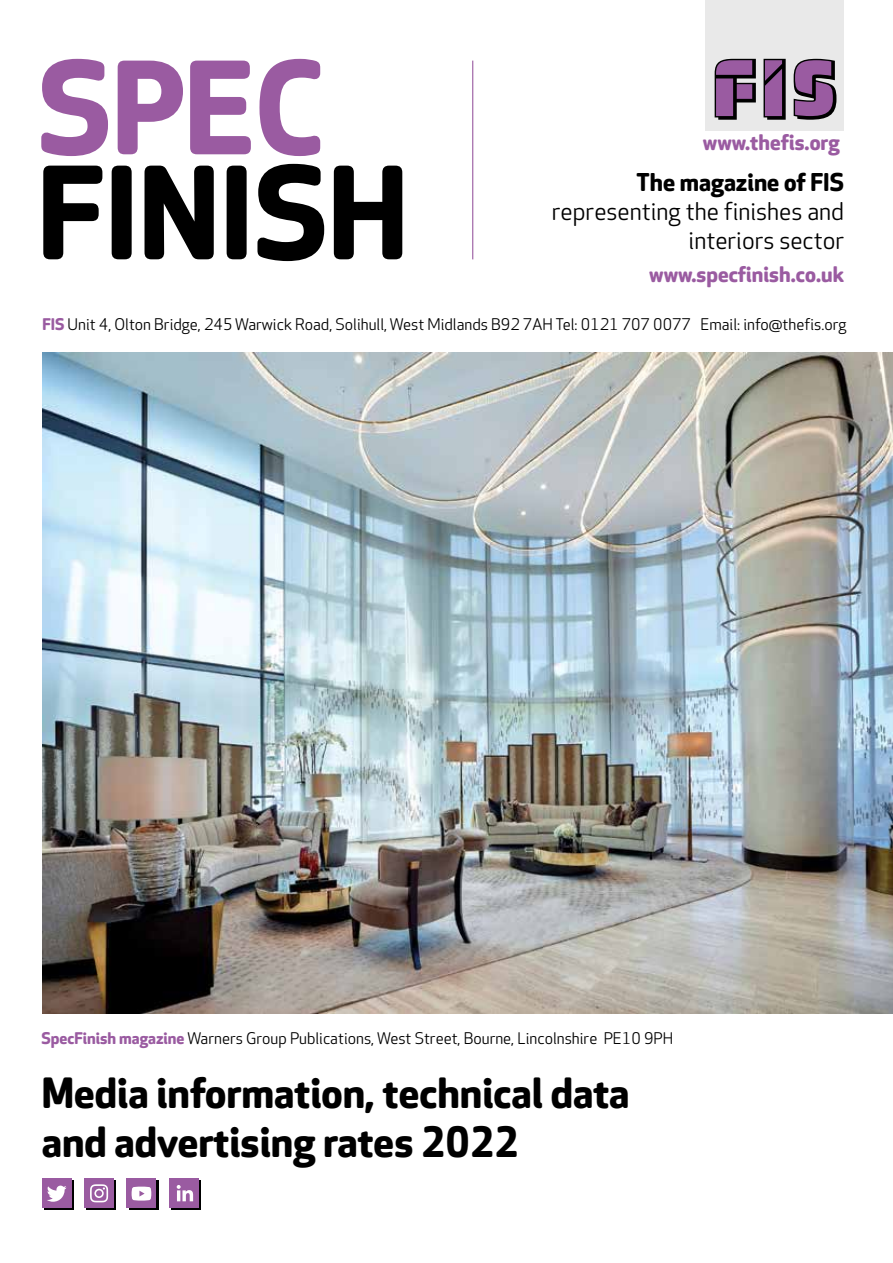
<style>
.page{position:relative;width:893px;height:1263px;background:#fff}
.page>*{position:absolute;margin:0;border:0;box-sizing:border-box;transform-origin:0 0}
.t1{font:700 40.8px/48.9px "Apex Rounded";color:#000}
.t2{font:24px/28.8px "Apex Rounded";color:#000;text-align:right}
.t3{font:700 24px "Apex Rounded";color:#000}
.t4{font:700 21px "Apex Rounded";color:#9a5ba1}
.t5{font:15.75px "Apex Rounded";color:#000}
.s1{font-weight:700;color:#9a5ba1}
</style>
<div class="page">
<img style="left:42px;top:352px;width:851px;height:662px">
<div style="left:705px;top:0;width:139px;height:131px;background:#e9e9e9"></div>
<svg style="left:43px;top:164px;width:359px;height:97px"></svg>
<svg style="left:41px;top:59px;width:279px;height:97px"></svg>
<svg style="left:715px;top:59px;width:121px;height:61px"></svg>
<hr style="left:472px;top:61px;width:1px;height:198px;background:#9a5ba1">
<div style="left:86px;top:1180px;width:30px;height:30px;background:#000"></div>
<div style="left:84px;top:1178px;width:30px;height:30px;background:#9a5ba1"></div>
<svg style="left:90px;top:1184px;width:18px;height:18px"></svg>
<div style="left:129px;top:1180px;width:29px;height:30px;background:#000"></div>
<div style="left:127px;top:1178px;width:29px;height:30px;background:#9a5ba1"></div>
<svg style="left:132px;top:1186px;width:19px;height:14px"></svg>
<div style="left:171px;top:1180px;width:30px;height:30px;background:#000"></div>
<div style="left:169px;top:1178px;width:30px;height:30px;background:#9a5ba1"></div>
<svg style="left:177px;top:1185px;width:16px;height:16px"></svg>
<div style="left:44px;top:1180px;width:30px;height:30px;background:#000"></div>
<div style="left:42px;top:1178px;width:30px;height:30px;background:#9a5ba1"></div>
<svg style="left:47px;top:1185px;width:20px;height:17px"></svg>
<h3 class="t4" style="left:703px;top:130px;width:138px">www.thefis.org</h3>
<h2 class="t3" style="left:637px;top:168px;width:209px">The magazine of FIS</h2>
<h2 class="t2" style="left:552px;top:198px;width:294px">representing the finishes and interiors sector</h2>
<h3 class="t4" style="left:649px;top:261px;width:196px">www.specfinish.co.uk</h3>
<p class="t5" style="left:42px;top:315px;width:806px"><span class="s1">FIS</span> Unit 4, Olton Bridge, 245 Warwick Road, Solihull, West Midlands B92 7AH Tel: 0121 707 0077 Email: info@thefis.org</p>
<p class="t5" style="left:41px;top:1029px;width:633px"><span class="s1">SpecFinish magazine</span> Warners Group Publications, West Street, Bourne, Lincolnshire PE10 9PH</p>
<h1 class="t1" style="left:42px;top:1070px;width:589px">Media information, technical data and advertising rates 2022</h1>
</div>
